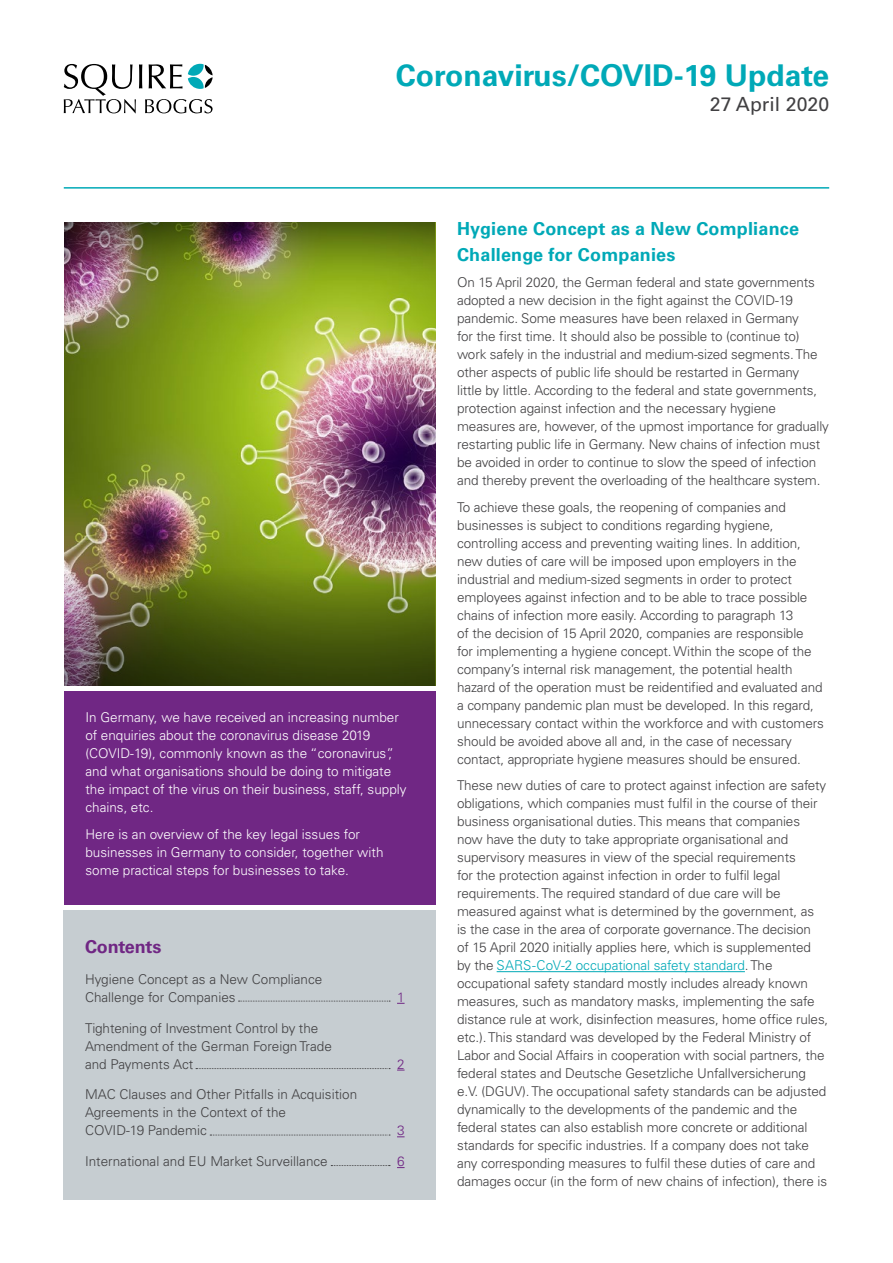
<style>
.page{position:relative;width:893px;height:1263px;background:#fff}
.page>*{position:absolute;margin:0;border:0;box-sizing:border-box;transform-origin:0 0}
.t1{font:700 30px "Univers LTCYR 65";color:#00a9b7}
.t2{font:19.5px "Univers LTCYR 55 Roman";color:#414042}
.t3{font:700 18px/25.5px "Univers LTCYR 65";letter-spacing:.01em;color:#00a9b7}
.t4{font:700 18px "Univers LTCYR 65";letter-spacing:-.01em;color:#702784}
.t5{font:300 13.5px/18px "Univers LTCYR 45";letter-spacing:-.01em;color:#414042}
.t6{font:300 13.5px/18px "Univers LTCYR 45";color:#fff}
.t7{font:300 13.5px "Univers LTCYR 45";color:#702784}
.s1{color:#00a9b7}
</style>
<div class="page">
<hr style="left:64px;top:187px;width:765px;height:2px;background:#00a9b7">
<svg style="left:64px;top:64px;width:149px;height:49px"></svg>
<hr style="left:497px;top:971px;width:248px;height:1px;background:#00a9b7">
<div style="left:64px;top:910px;width:372px;height:289px;background:#c6cdd1"></div>
<svg style="left:238px;top:1001px;width:152px;height:1px"></svg>
<svg style="left:196px;top:1068px;width:194px;height:1px"></svg>
<svg style="left:210px;top:1135px;width:180px;height:1px"></svg>
<svg style="left:331px;top:1165px;width:59px;height:1px"></svg>
<img style="left:64px;top:290px;width:371px;height:278px">
<img style="left:64px;top:568px;width:371px;height:118px">
<div style="left:64px;top:691px;width:371px;height:214px;background:#702784"></div>
<img style="left:64px;top:222px;width:371px;height:68px">
<h1 class="t1" style="left:396px;top:54px;width:435px">Coronavirus/COVID-19 Update</h1>
<h2 class="t2" style="left:710px;top:91px;width:121px">27 April 2020</h2>
<p class="t6" style="left:85px;top:708px;width:323px">In Germany, we have received an increasing number of enquiries about the coronavirus disease 2019 (COVID-19), commonly known as the “coronavirus”, and what organisations should be doing to mitigate the impact of the virus on their business, staff, supply chains, etc.</p>
<p class="t6" style="left:85px;top:824px;width:300px">Here is an overview of the key legal issues for businesses in Germany to consider, together with some practical steps for businesses to take.</p>
<h3 class="t4" style="left:85px;top:934px;width:78px">Contents</h3>
<p class="t5" style="left:85px;top:970px;width:239px">Hygiene Concept as a New Compliance<br>Challenge for Companies</p>
<p class="t5" style="left:85px;top:1018px;width:248px">Tightening of Investment Control by the<br>Amendment of the German Foreign Trade and Payments Act</p>
<p class="t5" style="left:85px;top:1085px;width:274px">MAC Clauses and Other Pitfalls in Acquisition<br>Agreements in the Context of the<br>COVID-19 Pandemic</p>
<p class="t7" style="left:397px;top:988px;width:9px">1</p>
<p class="t7" style="left:397px;top:1055px;width:9px">2</p>
<p class="t7" style="left:397px;top:1122px;width:9px">3</p>
<p class="t5" style="left:85px;top:1152px;width:244px">International and EU Market Surveillance</p>
<p class="t7" style="left:397px;top:1152px;width:9px">6</p>
<h3 class="t3" style="left:457px;top:215px;width:343px">Hygiene Concept as a New Compliance<br>Challenge for Companies</h3>
<p class="t5" style="left:457px;top:273px;width:373px">On 15 April 2020, the German federal and state governments adopted a new decision in the fight against the COVID-19 pandemic. Some measures have been relaxed in Germany<br>for the first time. It should also be possible to (continue to) work safely in the industrial and medium-sized segments. The other aspects of public life should be restarted in Germany<br>little by little. According to the federal and state governments, protection against infection and the necessary hygiene measures are, however, of the upmost importance for gradually restarting public life in Germany. New chains of infection must be avoided in order to continue to slow the speed of infection and thereby prevent the overloading of the healthcare system.</p>
<p class="t5" style="left:457px;top:498px;width:368px">To achieve these goals, the reopening of companies and businesses is subject to conditions regarding hygiene, controlling access and preventing waiting lines. In addition, new duties of care will be imposed upon employers in the industrial and medium-sized segments in order to protect employees against infection and to be able to trace possible chains of infection more easily. According to paragraph 13<br>of the decision of 15 April 2020, companies are responsible<br>for implementing a hygiene concept. Within the scope of the company’s internal risk management, the potential health hazard of the operation must be reidentified and evaluated and a company pandemic plan must be developed. In this regard, unnecessary contact within the workforce and with customers should be avoided above all and, in the case of necessary contact, appropriate hygiene measures should be ensured.</p>
<p class="t5" style="left:457px;top:776px;width:373px">These new duties of care to protect against infection are safety obligations, which companies must fulfil in the course of their business organisational duties. This means that companies now have the duty to take appropriate organisational and supervisory measures in view of the special requirements<br>for the protection against infection in order to fulfil legal requirements. The required standard of due care will be measured against what is determined by the government, as<br>is the case in the area of corporate governance. The decision<br>of 15 April 2020 initially applies here, which is supplemented<br>by the <span class="s1">SARS-CoV-2 occupational safety standard</span>. The occupational safety standard mostly includes already known measures, such as mandatory masks, implementing the safe distance rule at work, disinfection measures, home office rules, etc.). This standard was developed by the Federal Ministry of Labor and Social Affairs in cooperation with social partners, the federal states and Deutsche Gesetzliche Unfallversicherung e.V. (DGUV). The occupational safety standards can be adjusted dynamically to the developments of the pandemic and the federal states can also establish more concrete or additional standards for specific industries. If a company does not take any corresponding measures to fulfil these duties of care and damages occur (in the form of new chains of infection), there is</p>
</div>
